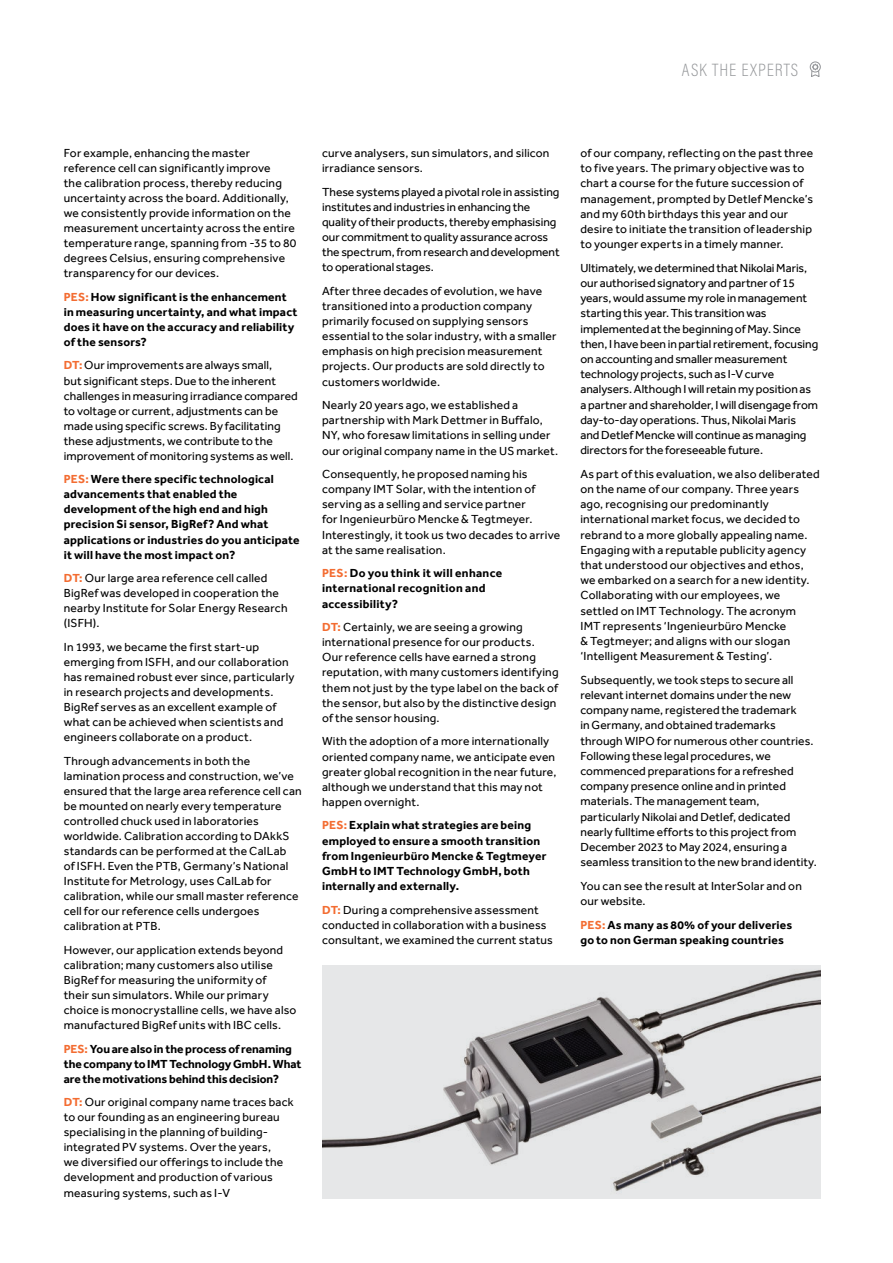
<style>
.page{position:relative;width:893px;height:1263px;background:#fff}
.page>*{position:absolute;margin:0;border:0;box-sizing:border-box;transform-origin:0 0}
.t1{font:200 18px "Acumin Pro Cond";letter-spacing:.055em;color:#939598}
.t2{font:12px/15.1px "Effra";letter-spacing:.015em;color:#000}
.t3{font:12px/15.1px "Effra";letter-spacing:-.005em;color:#000}
.t4{font:700 12px/15px "Effra";letter-spacing:.015em;color:#000}
.t5{font:700 12px/15px "Effra";letter-spacing:-.005em;color:#000}
.s1{color:#f36c31}
.s2{font-weight:700;color:#f36c31}
</style>
<div class="page">
<img style="left:322px;top:965px;width:499px;height:234px">
<div style="left:810px;top:62px;width:11px;height:10px;border:1px solid #939598;border-radius:50%"></div>
<svg style="left:811px;top:63px;width:9px;height:14px"></svg>
<h1 class="t1" style="left:682px;top:59px;width:118px">ASK THE EXPERTS</h1>
<p class="t2" style="left:64px;top:146px;width:234px">For example, enhancing the master reference cell can significantly improve<br>the calibration process, thereby reducing uncertainty across the board. Additionally, we consistently provide information on the measurement uncertainty across the entire temperature range, spanning from -35 to 80 degrees Celsius, ensuring comprehensive transparency for our devices.</p>
<p class="t4" style="left:64px;top:290px;width:235px"><span class="s1">PES:</span> How significant is the enhancement in measuring uncertainty, and what impact does it have on the accuracy and reliability of the sensors?</p>
<p class="t2" style="left:64px;top:359px;width:235px"><span class="s2">DT:</span> Our improvements are always small,<br>but significant steps. Due to the inherent challenges in measuring irradiance compared to voltage or current, adjustments can be made using specific screws. By facilitating these adjustments, we contribute to the improvement of monitoring systems as well.</p>
<p class="t4" style="left:64px;top:473px;width:237px"><span class="s1">PES:</span> Were there specific technological advancements that enabled the development of the high end and high precision Si sensor, BigRef? And what applications or industries do you anticipate it will have the most impact on?</p>
<p class="t2" style="left:64px;top:571px;width:225px"><span class="s2">DT:</span> Our large area reference cell called BigRef was developed in cooperation the nearby Institute for Solar Energy Research (ISFH).</p>
<p class="t2" style="left:64px;top:640px;width:232px">In 1993, we became the first start-up emerging from ISFH, and our collaboration has remained robust ever since, particularly in research projects and developments.<br>BigRef serves as an excellent example of what can be achieved when scientists and engineers collaborate on a product.</p>
<p class="t2" style="left:64px;top:754px;width:239px">Through advancements in both the lamination process and construction, we’ve ensured that the large area reference cell can be mounted on nearly every temperature controlled chuck used in laboratories worldwide. Calibration according to DAkkS standards can be performed at the CalLab<br>of ISFH. Even the PTB, Germany’s National Institute for Metrology, uses CalLab for calibration, while our small master reference cell for our reference cells undergoes calibration at PTB.</p>
<p class="t2" style="left:64px;top:943px;width:234px">However, our application extends beyond calibration; many customers also utilise BigRef for measuring the uniformity of<br>their sun simulators. While our primary choice is monocrystalline cells, we have also manufactured BigRef units with IBC cells.</p>
<p class="t5" style="left:64px;top:1042px;width:239px"><span class="s1">PES:</span> You are also in the process of renaming the company to IMT Technology GmbH. What are the motivations behind this decision?</p>
<p class="t2" style="left:64px;top:1095px;width:231px"><span class="s2">DT:</span> Our original company name traces back to our founding as an engineering bureau specialising in the planning of building&shy;integrated PV systems. Over the years,<br>we diversified our offerings to include the development and production of various measuring systems, such as I-V</p>
<p class="t2" style="left:322px;top:146px;width:229px">curve analysers, sun simulators, and silicon irradiance sensors.</p>
<p class="t3" style="left:322px;top:185px;width:239px">These systems played a pivotal role in assisting institutes and industries in enhancing the quality of their products, thereby emphasising our commitment to quality assurance across the spectrum, from research and development to operational stages.</p>
<p class="t2" style="left:322px;top:284px;width:236px">After three decades of evolution, we have transitioned into a production company primarily focused on supplying sensors essential to the solar industry, with a smaller emphasis on high precision measurement projects. Our products are sold directly to customers worldwide.</p>
<p class="t2" style="left:322px;top:398px;width:238px">Nearly 20 years ago, we established a partnership with Mark Dettmer in Buffalo, NY, who foresaw limitations in selling under our original company name in the US market.</p>
<p class="t2" style="left:322px;top:467px;width:240px">Consequently, he proposed naming his company IMT Solar, with the intention of serving as a selling and service partner<br>for Ingenieurbüro Mencke &amp; Tegtmeyer.<br>Interestingly, it took us two decades to arrive at the same realisation.</p>
<p class="t4" style="left:322px;top:566px;width:182px"><span class="s1">PES:</span> Do you think it will enhance international recognition and accessibility?</p>
<p class="t2" style="left:322px;top:620px;width:238px"><span class="s2">DT:</span> Certainly, we are seeing a growing international presence for our products.<br>Our reference cells have earned a strong reputation, with many customers identifying them not just by the type label on the back of the sensor, but also by the distinctive design of the sensor housing.</p>
<p class="t2" style="left:322px;top:735px;width:236px">With the adoption of a more internationally oriented company name, we anticipate even greater global recognition in the near future, although we understand that this may not happen overnight.</p>
<p class="t4" style="left:322px;top:819px;width:226px"><span class="s1">PES:</span> Explain what strategies are being employed to ensure a smooth transition from Ingenieurbüro Mencke &amp; Tegtmeyer GmbH to IMT Technology GmbH, both internally and externally.</p>
<p class="t2" style="left:322px;top:903px;width:232px"><span class="s2">DT:</span> During a comprehensive assessment conducted in collaboration with a business consultant, we examined the current status</p>
<p class="t2" style="left:580px;top:146px;width:234px">of our company, reflecting on the past three to five years. The primary objective was to chart a course for the future succession of management, prompted by Detlef Mencke’s and my 60th birthdays this year and our desire to initiate the transition of leadership to younger experts in a timely manner.</p>
<p class="t3" style="left:580px;top:261px;width:239px">Ultimately, we determined that Nikolai Maris, our authorised signatory and partner of 15 years, would assume my role in management starting this year. This transition was implemented at the beginning of May. Since then, I have been in partial retirement, focusing on accounting and smaller measurement technology projects, such as I-V curve analysers. Although I will retain my position as a partner and shareholder, I will disengage from day-to-day operations. Thus, Nikolai Maris<br>and Detlef Mencke will continue as managing directors for the foreseeable future.</p>
<p class="t2" style="left:580px;top:467px;width:241px">As part of this evaluation, we also deliberated on the name of our company. Three years ago, recognising our predominantly international market focus, we decided to rebrand to a more globally appealing name.<br>Engaging with a reputable publicity agency that understood our objectives and ethos, we embarked on a search for a new identity.<br>Collaborating with our employees, we settled on IMT Technology. The acronym<br>IMT represents ‘Ingenieurbüro Mencke<br>&amp; Tegtmeyer; and aligns with our slogan ‘Intelligent Measurement &amp; Testing’.</p>
<p class="t2" style="left:580px;top:673px;width:238px">Subsequently, we took steps to secure all relevant internet domains under the new company name, registered the trademark<br>in Germany, and obtained trademarks through WIPO for numerous other countries.<br>Following these legal procedures, we commenced preparations for a refreshed company presence online and in printed materials. The management team, particularly Nikolai and Detlef, dedicated nearly fulltime efforts to this project from December 2023 to May 2024, ensuring a seamless transition to the new brand identity.</p>
<p class="t2" style="left:580px;top:879px;width:223px">You can see the result at InterSolar and on our website.</p>
<p class="t4" style="left:580px;top:918px;width:213px"><span class="s1">PES:</span> As many as 80% of your deliveries go to non German speaking countries</p>
</div>
